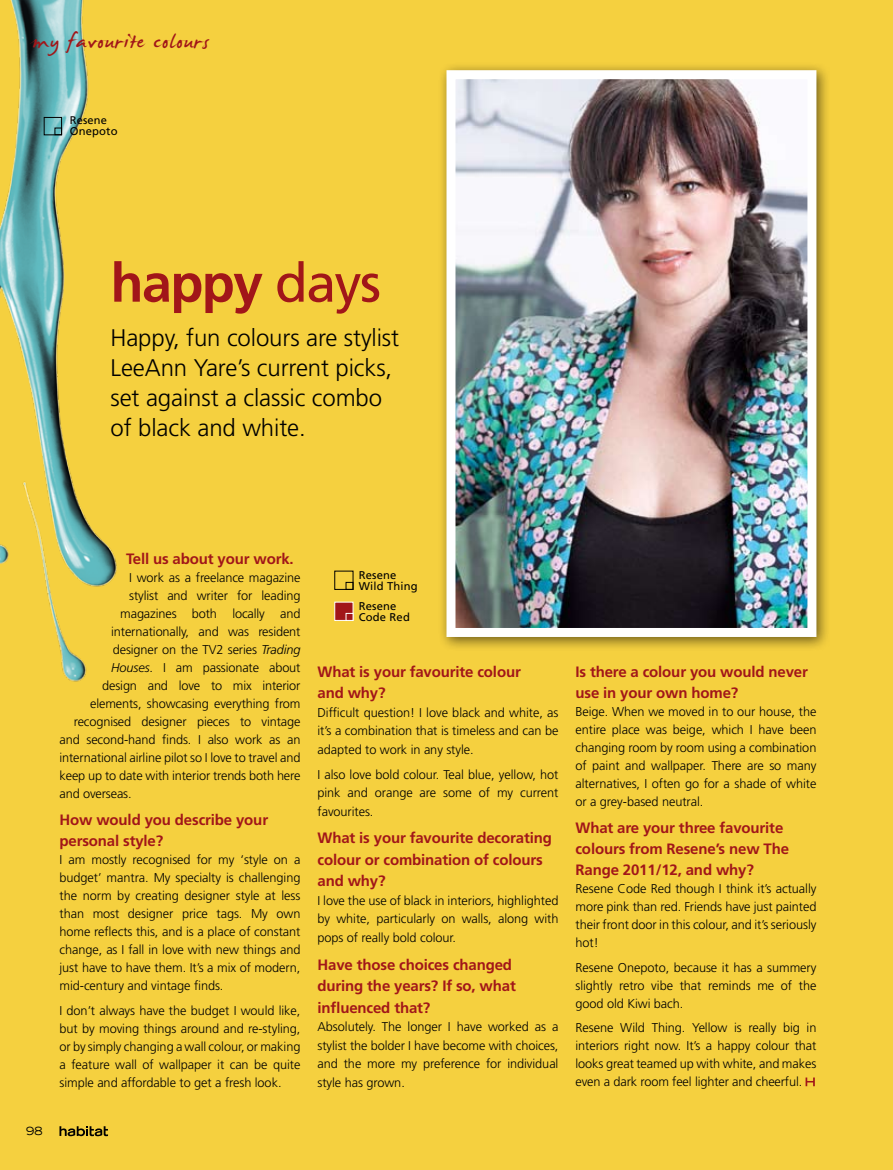
<style>
.page{position:relative;width:893px;height:1170px;background:#fff}
.page>*{position:absolute;margin:0;border:0;box-sizing:border-box;transform-origin:0 0}
.t1{font:700 54px "Frutiger";letter-spacing:-.03em;color:#a11619}
.t2{font:36px "James Fajardo";letter-spacing:.035em;color:#a11619}
.t3{font:300 24px/30px "Frutiger";letter-spacing:-.005em;color:#000}
.t4{font:700 15px/21.5px "Frutiger";letter-spacing:-.01em;color:#a11619}
.t5{font:300 12.75px/18px "Frutiger";letter-spacing:-.005em;color:#000;text-align:justify}
.t6{font:11.25px/11.2px "Frutiger";letter-spacing:.015em;color:#000}
.t7{font:expanded 11.25px "Trade Gothic LH";color:#000}
.t8{font:11.1px "Frutiger";letter-spacing:.015em;color:#000}
.s1{font-weight:400}
.s2{font-style:italic}
</style>
<div class="page">
<div style="left:0;top:0;width:893px;height:1169px;background:#f5d03f"></div>
<img style="left:0;top:0;width:117px;height:682px">
<div style="left:44px;top:117px;width:18px;height:18px;border:1px solid #000"></div>
<div style="left:55px;top:128px;width:7px;height:7px;border:1px solid #000"></div>
<svg style="left:805px;top:1077px;width:10px;height:9px"></svg>
<div style="left:437px;top:61px;width:393px;height:590px;background:#000;opacity:.55"></div>
<img style="left:456px;top:80px;width:350px;height:547px">
<div style="left:446px;top:70px;width:370px;height:567px;border:9px solid #fff"></div>
<div style="left:346px;top:582px;width:7px;height:7px;border:1px solid #000"></div>
<div style="left:334px;top:602px;width:19px;height:18px;background:#a11619;border:1px solid #fff"></div>
<div style="left:346px;top:613px;width:7px;height:7px;background:#a11619;border:1px solid #fff"></div>
<svg style="left:59px;top:1126px;width:49px;height:10px"></svg>
<h2 class="t2" style="left:33px;top:22px;width:177px">my favourite colours</h2>
<p class="t8" style="left:70px;top:113px;width:39px">Resene</p>
<p class="t6" style="left:70px;top:126px;width:49px">Onepoto</p>
<h1 class="t1" style="left:111px;top:251px;width:272px">happy <span class="s1">days</span></h1>
<h3 class="t3" style="left:111px;top:323px;width:290px">Happy, fun colours are stylist<br>LeeAnn Yare’s current picks, set against a classic combo of black and white.</h3>
<p class="t7" style="left:26px;top:1123px;width:18px">98</p>
<p class="t4" style="left:126px;top:547px;width:169px">Tell us about your work.</p>
<p class="t5" style="left:129px;top:568px;width:173px">I work as a freelance magazine</p>
<p class="t5" style="left:129px;top:586px;width:173px">stylist and writer for leading</p>
<p class="t5" style="left:120px;top:604px;width:182px">magazines both locally and</p>
<p class="t5" style="left:111px;top:622px;width:191px">internationally, and was resident</p>
<p class="t5" style="left:113px;top:640px;width:189px">designer on the TV2 series <span class="s2">Trading</span></p>
<p class="t5" style="left:111px;top:658px;width:191px"><span class="s2">Houses</span>. I am passionate about</p>
<p class="t5" style="left:102px;top:676px;width:200px">design and love to mix interior</p>
<p class="t5" style="left:90px;top:694px;width:212px">elements, showcasing everything from</p>
<p class="t5" style="left:74px;top:712px;width:228px">recognised designer pieces to vintage</p>
<p class="t5" style="left:60px;top:730px;width:242px">and second-hand finds. I also work as an</p>
<p class="t5" style="left:60px;top:748px;width:242px">international airline pilot so I love to travel and</p>
<p class="t5" style="left:60px;top:766px;width:242px">keep up to date with interior trends both here</p>
<p class="t5" style="left:60px;top:784px;width:74px">and overseas.</p>
<p class="t4" style="left:60px;top:809px;width:210px;line-height:21px">How would you describe your personal style?</p>
<p class="t5" style="left:60px;top:850px;width:242px">I am mostly recognised for my ‘style on a budget’ mantra. My specialty is challenging the norm by creating designer style at less than most designer price tags. My own home reflects this, and is a place of constant change, as I fall in love with new things and just have to have them. It’s a mix of modern, mid-century and vintage finds.</p>
<p class="t5" style="left:60px;top:1001px;width:242px">I don’t always have the budget I would like, but by moving things around and re-styling, or by simply changing a wall colour, or making a feature wall of wallpaper it can be quite simple and affordable to get a fresh look.</p>
<p class="t6" style="left:359px;top:569px;width:61px">Resene<br>Wild Thing</p>
<p class="t6" style="left:359px;top:600px;width:53px">Resene<br>Code Red</p>
<p class="t4" style="left:317px;top:661px;width:205px">What is your favourite colour and why?</p>
<p class="t5" style="left:317px;top:703px;width:242px;line-height:18.5px">Difficult question! I love black and white, as it’s a combination that is timeless and can be adapted to work in any style.</p>
<p class="t5" style="left:317px;top:765px;width:242px;line-height:18.5px">I also love bold colour. Teal blue, yellow, hot pink and orange are some of my current favourites.</p>
<p class="t4" style="left:317px;top:827px;width:236px">What is your favourite decorating colour or combination of colours and why?</p>
<p class="t5" style="left:317px;top:891px;width:242px;line-height:18.5px">I love the use of black in interiors, highlighted by white, particularly on walls, along with pops of really bold colour.</p>
<p class="t4" style="left:317px;top:953px;width:200px">Have those choices changed during the years? If so, what influenced that?</p>
<p class="t5" style="left:317px;top:1017px;width:242px;line-height:18.5px">Absolutely. The longer I have worked as a stylist the bolder I have become with choices, and the more my preference for individual style has grown.</p>
<p class="t4" style="left:575px;top:661px;width:234px;line-height:21px">Is there a colour you would never use in your own home?</p>
<p class="t5" style="left:575px;top:702px;width:242px">Beige. When we moved in to our house, the entire place was beige, which I have been changing room by room using a combination of paint and wallpaper. There are so many alternatives, I often go for a shade of white or a grey-based neutral.</p>
<p class="t4" style="left:575px;top:817px;width:215px;line-height:21px">What are your three favourite colours from Resene’s new The<br>Range 2011/12, and why?</p>
<p class="t5" style="left:575px;top:880px;width:242px">Resene Code Red though I think it’s actually more pink than red. Friends have just painted their front door in this colour, and it’s seriously hot!</p>
<p class="t5" style="left:575px;top:958px;width:242px">Resene Onepoto, because it has a summery slightly retro vibe that reminds me of the good old Kiwi bach.</p>
<p class="t5" style="left:575px;top:1018px;width:242px">Resene Wild Thing. Yellow is really big in interiors right now. It’s a happy colour that looks great teamed up with white, and makes even a dark room feel lighter and cheerful.</p>
</div>
